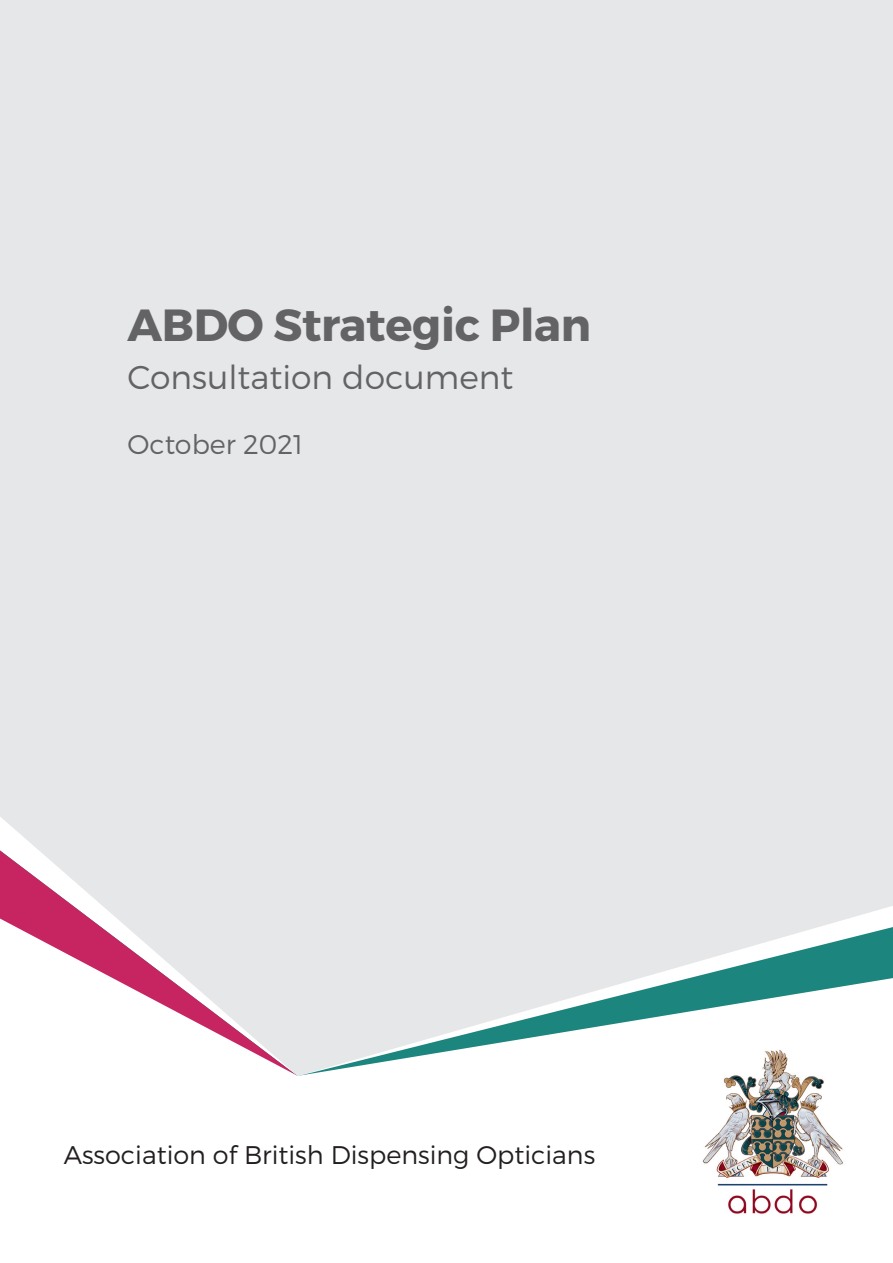
<style>
.page{position:relative;width:893px;height:1263px;background:#fff}
.page>*{position:absolute;margin:0;border:0;box-sizing:border-box;transform-origin:0 0}
.t1{font:700 45px "Montserrat";letter-spacing:-.005em;color:#636366}
.t2{font:300 33px "Montserrat";color:#636366}
.t3{font:300 27px "Montserrat";color:#636366}
.t4{font:300 25.5px "Montserrat";color:#231f20}
</style>
<div class="page">
<div style="left:0;top:0;width:893px;height:1084px;background:#e6e7e9"></div>
<svg style="left:0;top:850px;width:116px;height:68px"></svg>
<svg style="left:0;top:918px;width:893px;height:166px"></svg>
<img style="left:702px;top:1046px;width:144px;height:168px">
<p class="t1" style="left:128px;top:308px;width:465px">ABDO Strategic Plan</p>
<p class="t2" style="left:128px;top:365px;width:387px">Consultation document</p>
<p class="t3" style="left:128px;top:434px;width:177px">October 2021</p>
<p class="t4" style="left:64px;top:1145px;width:533px">Association of British Dispensing Opticians</p>
</div>
